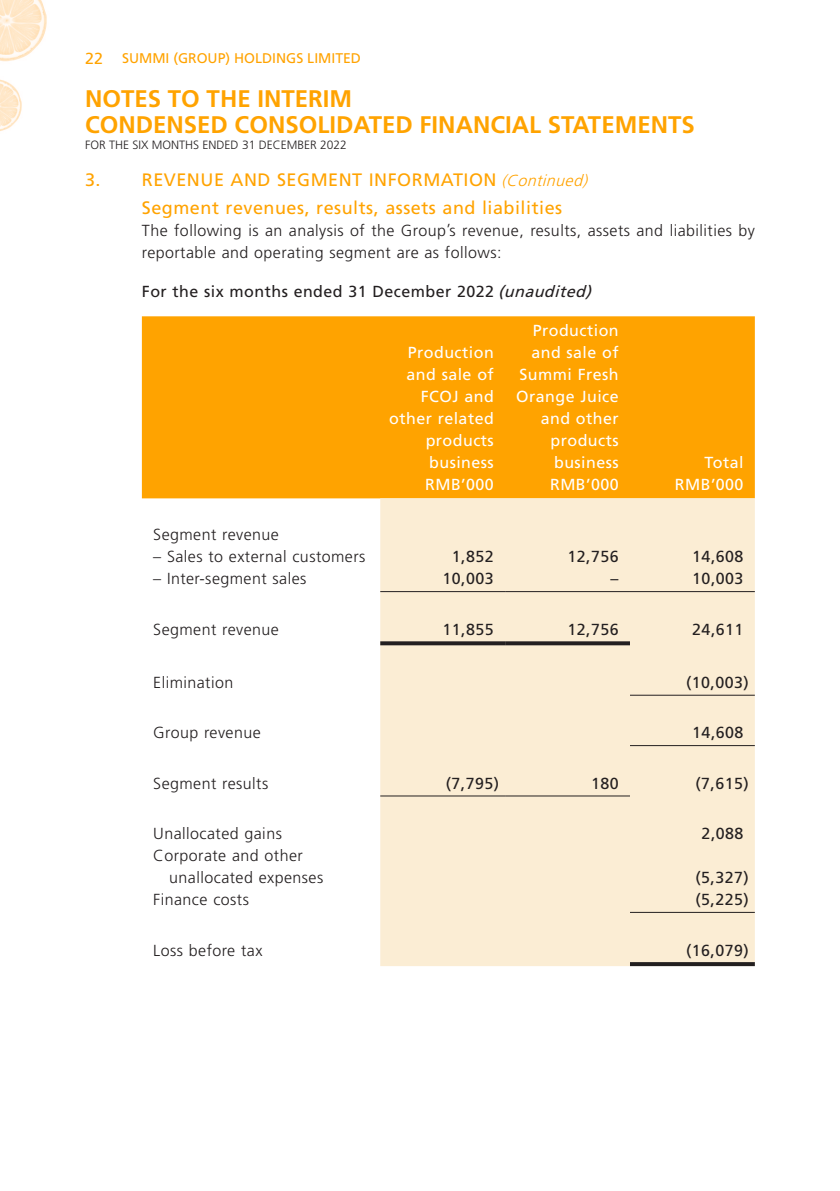
<style>
.page{position:relative;width:840px;height:1191px;background:#fff}
.page>*{position:absolute;margin:0;border:0;box-sizing:border-box;transform-origin:0 0}
.t1{font:700 24px/26px "Frutiger LT Std";color:#ffa300}
.t2{font:18px/28px "Frutiger LT Std";letter-spacing:.03em;color:#ffa300}
.t3{font:300 16px/22px "Frutiger LT Std";letter-spacing:.03em;color:#231f20}
.t4{font:16px "Frutiger LT Std";letter-spacing:.03em;color:#231f20}
.t5{font:16px/22px "Frutiger LT Std";letter-spacing:.03em;color:#fff;text-align:right}
.t6{font:14px "Frutiger LT Std";color:#ffa300}
.t7{font:300 12px "Frutiger LT Std";color:#231f20}
.s1{font-size:16px}
.s2{font-weight:300;font-style:italic;font-size:16px}
.s3{font-style:italic}
</style>
<div class="page">
<img style="left:0;top:0;width:755px;height:967px">
<div style="left:142px;top:316px;width:612px;height:182px;background:#ffa300"></div>
<div style="left:380px;top:498px;width:374px;height:468px;background:#fbedd4"></div>
<hr style="left:380px;top:591px;width:125px;height:1px;background:#231f20">
<hr style="left:505px;top:591px;width:124px;height:1px;background:#231f20">
<hr style="left:629px;top:591px;width:125px;height:1px;background:#231f20">
<svg style="left:380px;top:641px;width:125px;height:4px"></svg>
<svg style="left:505px;top:641px;width:124px;height:4px"></svg>
<hr style="left:629px;top:694px;width:125px;height:1px;background:#231f20">
<hr style="left:629px;top:745px;width:125px;height:1px;background:#231f20">
<hr style="left:380px;top:795px;width:125px;height:1px;background:#231f20">
<hr style="left:505px;top:795px;width:124px;height:1px;background:#231f20">
<hr style="left:629px;top:912px;width:125px;height:1px;background:#231f20">
<svg style="left:629px;top:962px;width:125px;height:4px"></svg>
<p class="t6" style="left:85px;top:50px;width:277px"><span class="s1">22</span> SUMMI (GROUP) HOLDINGS LIMITED</p>
<h1 class="t1" style="left:85px;top:85px;width:610px">NOTES TO THE INTERIM<br>CONDENSED CONSOLIDATED FINANCIAL STATEMENTS</h1>
<p class="t7" style="left:85px;top:138px;width:263px">FOR THE SIX MONTHS ENDED 31 DECEMBER 2022</p>
<p class="t2" style="left:142px;top:166px;width:451px;text-indent:-57px">3. REVENUE AND SEGMENT INFORMATION <span class="s2">(Continued)<br></span>Segment revenues, results, assets and liabilities</p>
<p class="t3" style="left:142px;top:220px;width:614px">The following is an analysis of the Group’s revenue, results, assets and liabilities by reportable and operating segment are as follows:</p>
<p class="t4" style="left:142px;top:282px;width:455px">For the six months ended 31 December 2022 <span class="s3">(unaudited)</span></p>
<p class="t5" style="left:389px;top:342px;width:106px">Production and sale of<br>FCOJ and other related products business</p>
<p class="t5" style="left:516px;top:320px;width:104px">Production and sale of<br>Summi Fresh<br>Orange Juice and other products business</p>
<p class="t5" style="left:704px;top:452px;width:40px">Total</p>
<p class="t5" style="left:425px;top:474px;width:70px">RMB’000</p>
<p class="t5" style="left:550px;top:474px;width:70px">RMB’000</p>
<p class="t5" style="left:674px;top:474px;width:70px">RMB’000</p>
<p class="t3" style="left:153px;top:524px;width:127px">Segment revenue</p>
<p class="t3" style="left:153px;top:546px;width:213px">– Sales to external customers</p>
<p class="t4" style="left:451px;top:547px;width:43px">1,852</p>
<p class="t4" style="left:567px;top:547px;width:53px">12,756</p>
<p class="t4" style="left:692px;top:547px;width:53px">14,608</p>
<p class="t3" style="left:153px;top:568px;width:154px">– Inter-segment sales</p>
<p class="t4" style="left:442px;top:569px;width:53px">10,003</p>
<p class="t4" style="left:610px;top:569px;width:9px">–</p>
<p class="t4" style="left:692px;top:569px;width:53px">10,003</p>
<p class="t3" style="left:153px;top:618px;width:127px">Segment revenue</p>
<p class="t4" style="left:442px;top:620px;width:53px">11,855</p>
<p class="t4" style="left:567px;top:620px;width:53px">12,756</p>
<p class="t4" style="left:692px;top:620px;width:53px">24,611</p>
<p class="t3" style="left:153px;top:671px;width:82px">Elimination</p>
<p class="t4" style="left:685px;top:673px;width:64px">(10,003)</p>
<p class="t3" style="left:153px;top:722px;width:109px">Group revenue</p>
<p class="t4" style="left:692px;top:723px;width:53px">14,608</p>
<p class="t3" style="left:153px;top:772px;width:116px">Segment results</p>
<p class="t4" style="left:445px;top:774px;width:55px">(7,795)</p>
<p class="t4" style="left:590px;top:774px;width:29px">180</p>
<p class="t4" style="left:695px;top:774px;width:55px">(7,615)</p>
<p class="t3" style="left:153px;top:823px;width:130px">Unallocated gains</p>
<p class="t4" style="left:701px;top:824px;width:43px">2,088</p>
<p class="t3" style="left:169px;top:845px;width:155px;text-indent:-16px">Corporate and other unallocated expenses</p>
<p class="t4" style="left:695px;top:868px;width:55px">(5,327)</p>
<p class="t3" style="left:153px;top:889px;width:97px">Finance costs</p>
<p class="t4" style="left:695px;top:890px;width:55px">(5,225)</p>
<p class="t3" style="left:153px;top:939px;width:111px">Loss before tax</p>
<p class="t4" style="left:685px;top:940px;width:64px">(16,079)</p>
</div>
